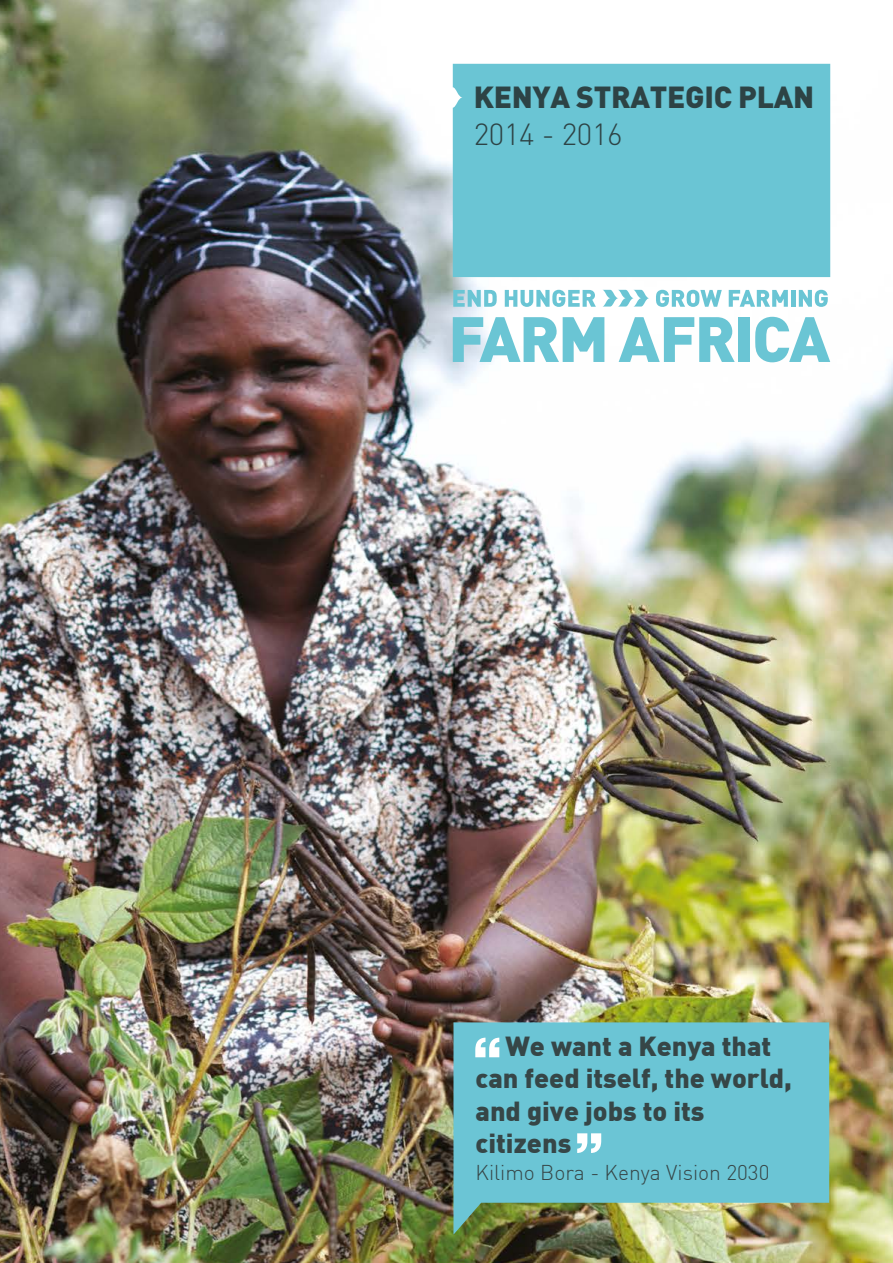
<style>
.page{position:relative;width:893px;height:1263px;background:#fff}
.page>*{position:absolute;margin:0;border:0;box-sizing:border-box;transform-origin:0 0}
.t1{font:900 30.15px "DIN";letter-spacing:-.01em;color:#2d4345}
.t2{font:300 30.15px "DIN";letter-spacing:-.01em;color:#2d4345}
.t3{font:900 27px/32.4px "DIN";color:#364647}
.t4{font:300 21px "DIN";color:#364647}
</style>
<div class="page">
<img style="left:0;top:0;width:893px;height:1263px">
<div style="left:453px;top:64px;width:377px;height:213px;background:#6ac5d4"></div>
<svg style="left:602px;top:290px;width:47px;height:17px"></svg>
<svg style="left:453px;top:290px;width:44px;height:17px"></svg>
<svg style="left:505px;top:290px;width:91px;height:17px"></svg>
<svg style="left:656px;top:290px;width:66px;height:17px"></svg>
<svg style="left:729px;top:290px;width:59px;height:17px"></svg>
<hr style="left:791px;top:290px;width:4px;height:17px;background:#6ac5d4">
<svg style="left:799px;top:290px;width:29px;height:17px"></svg>
<svg style="left:453px;top:317px;width:151px;height:45px"></svg>
<svg style="left:619px;top:317px;width:116px;height:45px"></svg>
<div style="left:739px;top:317px;width:11px;height:45px;background:#6ac5d4"></div>
<svg style="left:755px;top:317px;width:75px;height:45px"></svg>
<svg style="left:453px;top:1022px;width:376px;height:212px;background:#71bdc3"></svg>
<svg style="left:476px;top:1038px;width:23px;height:19px"></svg>
<svg style="left:577px;top:1133px;width:24px;height:20px"></svg>
<p class="t1" style="left:474px;top:77px;width:342px">KENYA STRATEGIC PLAN</p>
<p class="t2" style="left:474px;top:115px;width:151px">2014 - 2016</p>
<p class="t3" style="left:476px;top:1029px;width:318px;text-indent:30px">We want a Kenya that can feed itself, the world, and give jobs to its citizens</p>
<p class="t4" style="left:476px;top:1160px;width:295px">Kilimo Bora - Kenya Vision 2030</p>
</div>
